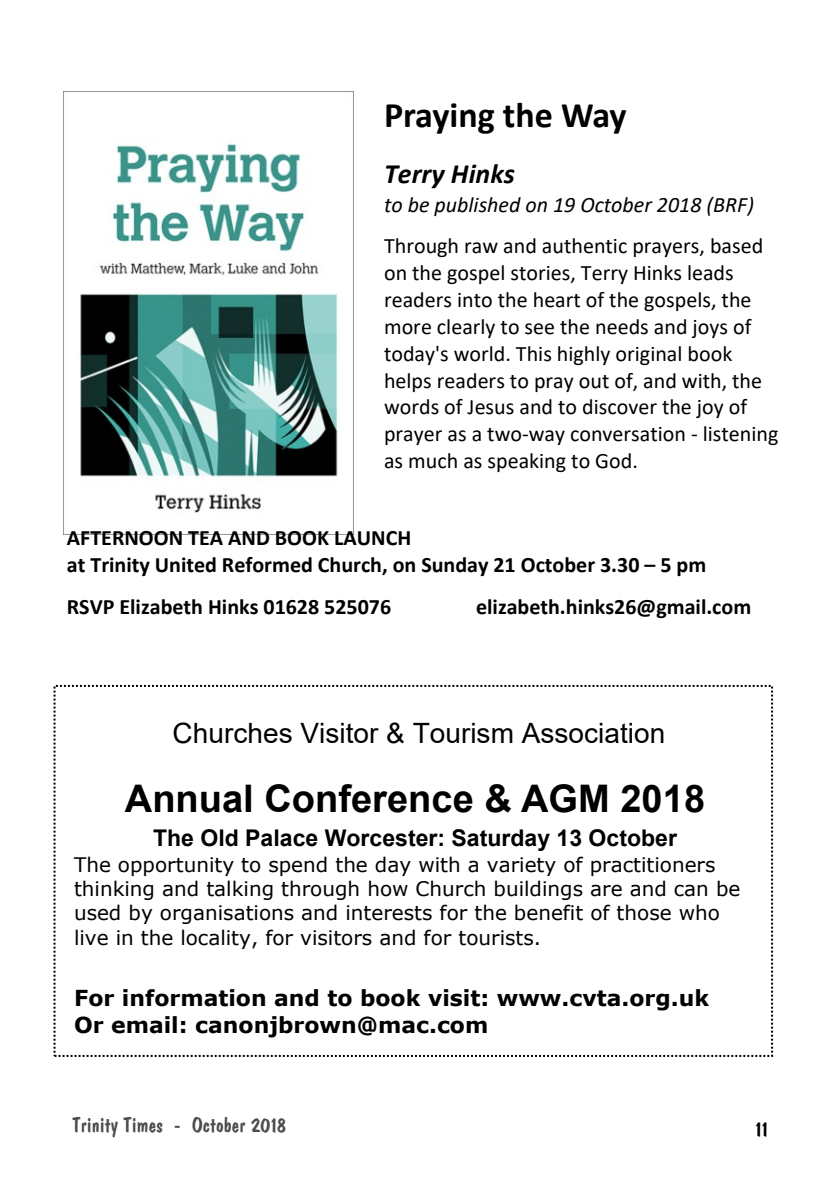
<style>
.page{position:relative;width:840px;height:1191px;background:#fff}
.page>*{position:absolute;margin:0;border:0;box-sizing:border-box;transform-origin:0 0}
.t1{font:700 38px "Arial";color:#000}
.t2{font:700 36px "Calibri";color:#000}
.t3{font:28px "Arial";color:#000}
.t4{font:italic 700 28px "Calibri";color:#000}
.t5{font:700 23px "Arial";color:#000}
.t6{font:22px/26.8px "Calibri";color:#000}
.t7{font:700 22px/26.8px "Calibri";color:#000}
.t8{font:700 22px/26.8px "Verdana";color:#000}
.t9{font:italic 22px "Calibri";color:#000}
.t10{font:22px "Dom Casual BT";color:#4c4c4c}
.t11{font:22px "Dom Casual BT";color:#000}
.t12{font:20px/24.4px "Verdana";color:#000}
</style>
<div class="page">
<img style="left:63px;top:91px;width:291px;height:443px">
<div style="left:53px;top:685px;width:719px;height:372px;border:2px dashed #000"></div>
<h2 class="t2" style="left:384px;top:100px;width:244px">Praying the Way</h2>
<p class="t4" style="left:384px;top:162px;width:132px">Terry Hinks</p>
<p class="t9" style="left:384px;top:195px;width:371px">to be published on 19 October 2018 (BRF)</p>
<p class="t6" style="left:384px;top:234px;width:396px">Through raw and authentic prayers, based on the gospel stories, Terry Hinks leads readers into the heart of the gospels, the more clearly to see the needs and joys of today's world. This highly original book helps readers to pray out of, and with, the words of Jesus and to discover the joy of prayer as a two-way conversation - listening as much as speaking to God.</p>
<p class="t7" style="left:67px;top:526px;width:640px">AFTERNOON TEA AND BOOK LAUNCH<br>at Trinity United Reformed Church, on Sunday 21 October 3.30 – 5 pm</p>
<p class="t7" style="left:67px;top:594px;width:325px">RSVP Elizabeth Hinks 01628 525076</p>
<p class="t7" style="left:476px;top:594px;width:276px">elizabeth.hinks26@gmail.com</p>
<p class="t3" style="left:172px;top:722px;width:494px">Churches Visitor &amp; Tourism Association</p>
<h1 class="t1" style="left:125px;top:784px;width:581px">Annual Conference &amp; AGM 2018</h1>
<p class="t5" style="left:153px;top:829px;width:525px">The Old Palace Worcester: Saturday 13 October</p>
<p class="t12" style="left:74px;top:853px;width:667px">The opportunity to spend the day with a variety of practitioners thinking and talking through how Church buildings are and can be used by organisations and interests for the benefit of those who live in the locality, for visitors and for tourists.</p>
<p class="t8" style="left:74px;top:986px;width:636px">For information and to book visit: www.cvta.org.uk<br>Or email: canonjbrown@mac.com</p>
<p class="t10" style="left:72px;top:1114px;width:216px">Trinity Times - October 2018</p>
<p class="t11" style="left:755px;top:1119px;width:14px">11</p>
</div>
